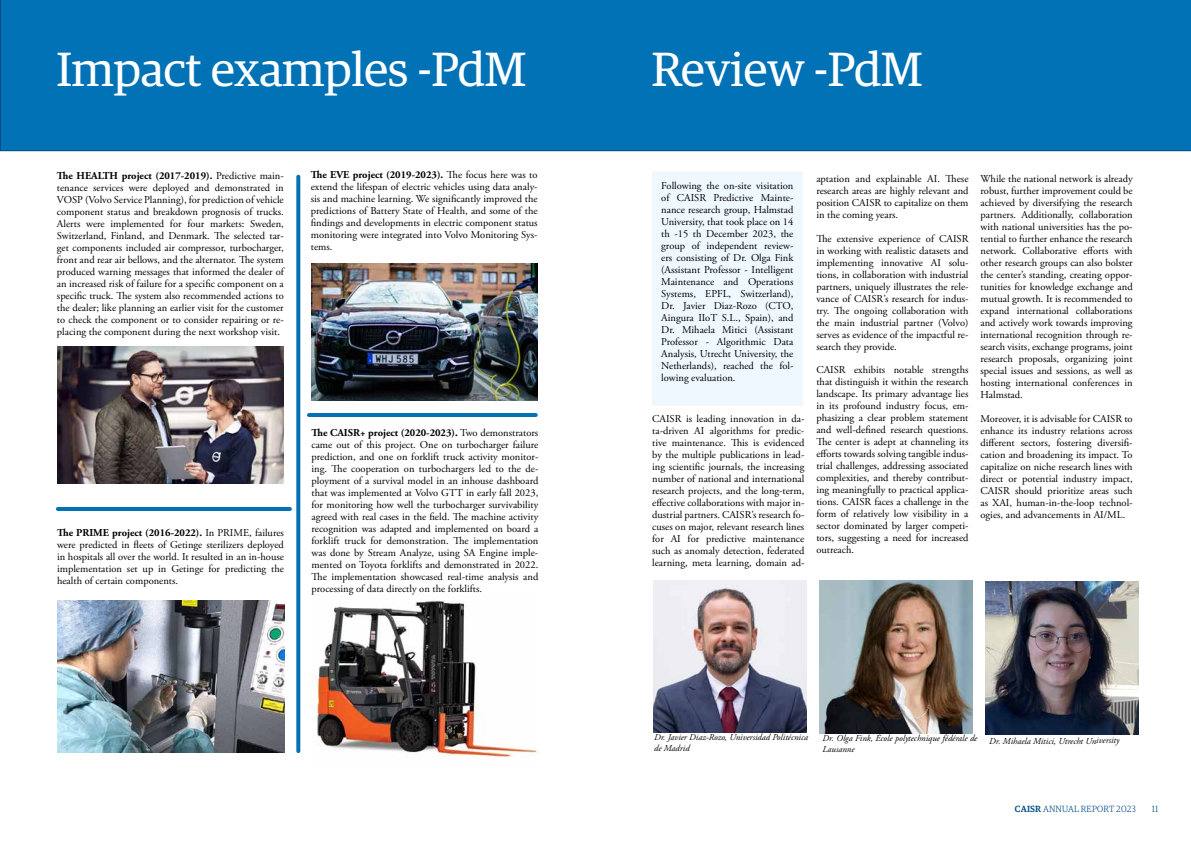
<style>
.page{position:relative;width:1191px;height:842px;background:#fff}
.page>*{position:absolute;margin:0;border:0;box-sizing:border-box;transform-origin:0 0}
.t1{font:48px "Guardian Egyp";color:#fff}
.t2{font:10.5px/12px "Adobe Garamond Pro";color:#000;text-align:justify}
.t3{font:italic 9px/10.8px "Adobe Garamond Pro";color:#000}
.t4{font:300 9px "Guardian Egyp";letter-spacing:.02em;color:#004b88}
.s1{font-weight:700}
.s2{font-weight:500}
</style>
<div class="page">
<img style="left:985px;top:581px;width:154px;height:153px">
<img style="left:653px;top:581px;width:153px;height:151px">
<img style="left:819px;top:580px;width:154px;height:153px">
<div style="left:652px;top:172px;width:150px;height:233px;background:#f0f8ff"></div>
<div style="left:652px;top:171px;width:151px;height:235px;border:1px solid #f0f8ff"></div>
<img style="left:57px;top:346px;width:227px;height:137px">
<img style="left:58px;top:601px;width:227px;height:152px">
<hr style="left:58px;top:507px;width:232px;height:4px;background:#0072b5">
<hr style="left:309px;top:413px;width:227px;height:4px;background:#0072b5">
<svg style="left:296px;top:177px;width:4px;height:574px;background:#157dbb"></svg>
<div style="left:0;top:0;width:1191px;height:151px;background:#0072b5"></div>
<img style="left:311px;top:264px;width:227px;height:137px">
<img style="left:311px;top:600px;width:227px;height:157px">
<h1 class="t1" style="left:57px;top:36px;width:471px">Impact examples -PdM</h1>
<p class="t2" style="left:57px;top:170px;width:228px"><span class="s1">The HEALTH project (2017-2019).</span> Predictive main&shy;tenance services were deployed and demonstrated in VOSP (Volvo Service Planning), for prediction of vehicle component status and breakdown prognosis of trucks.<br>Alerts were implemented for four markets: Sweden, Switzerland, Finland, and Denmark. The selected tar&shy;get components included air compressor, turbocharger, front and rear air bellows, and the alternator. The system produced warning messages that informed the dealer of an increased risk of failure for a specific component on a specific truck. The system also recommended actions to the dealer; like planning an earlier visit for the customer to check the component or to consider repairing or re&shy;placing the component during the next workshop visit.</p>
<p class="t2" style="left:311px;top:169px;width:228px"><span class="s1">The EVE project (2019-2023).</span> The focus here was to extend the lifespan of electric vehicles using data analy&shy;sis and machine learning. We significantly improved the predictions of Battery State of Health, and some of the findings and developments in electric component status monitoring were integrated into Volvo Monitoring Sys&shy;tems.</p>
<p class="t2" style="left:57px;top:527px;width:228px"><span class="s1">The PRIME project (2016-2022).</span> In PRIME, failures were predicted in fleets of Getinge sterilizers deployed in hospitals all over the world. It resulted in an in-house implementation set up in Getinge for predicting the health of certain components.</p>
<p class="t2" style="left:311px;top:427px;width:228px"><span class="s1">The CAISR+ project (2020-2023).</span> Two demonstrators came out of this project. One on turbocharger failure prediction, and one on forklift truck activity monitor&shy;ing. The cooperation on turbochargers led to the de&shy;ployment of a survival model in an inhouse dashboard that was implemented at Volvo GTT in early fall 2023, for monitoring how well the turbocharger survivability agreed with real cases in the field. The machine activity recognition was adapted and implemented on board a forklift truck for demonstration. The implementation was done by Stream Analyze, using SA Engine imple&shy;mented on Toyota forklifts and demonstrated in 2022.<br>The implementation showcased real-time analysis and processing of data directly on the forklifts.</p>
<h1 class="t1" style="left:652px;top:36px;width:272px">Review -PdM</h1>
<p class="t2" style="left:661px;top:180px;width:134px">Following the on-site visitation of CAISR Predictive Mainte&shy;nance research group, Halmstad University, that took place on 14 th -15 th December 2023, the group of independent review&shy;ers consisting of Dr. Olga Fink (Assistant Professor - Intelligent Maintenance and Operations Systems, EPFL, Switzerland), Dr. Javier Diaz-Rozo (CTO, Aingura IIoT S.L., Spain), and Dr. Mihaela Mitici (Assistant Professor - Algorithmic Data Analysis, Utrecht University, the Netherlands), reached the fol&shy;lowing evaluation.</p>
<p class="t2" style="left:652px;top:413px;width:154px">CAISR is leading innovation in da&shy;ta-driven AI algorithms for predic&shy;tive maintenance. This is evidenced by the multiple publications in lead&shy;ing scientific journals, the increasing number of national and international research projects, and the long-term, effective collaborations with major in&shy;dustrial partners. CAISR’s research fo&shy;cuses on major, relevant research lines for AI for predictive maintenance such as anomaly detection, federated learning, meta learning, domain ad-</p>
<p class="t2" style="left:816px;top:173px;width:154px">aptation and explainable AI. These research areas are highly relevant and position CAISR to capitalize on them in the coming years.</p>
<p class="t2" style="left:816px;top:233px;width:154px">The extensive experience of CAISR in working with realistic datasets and implementing innovative AI solu&shy;tions, in collaboration with industrial partners, uniquely illustrates the rele&shy;vance of CAISR’s research for indus&shy;try. The ongoing collaboration with the main industrial partner (Volvo) serves as evidence of the impactful re&shy;search they provide.</p>
<p class="t2" style="left:816px;top:364px;width:154px">CAISR exhibits notable strengths that distinguish it within the research landscape. Its primary advantage lies in its profound industry focus, em&shy;phasizing a clear problem statement and well-defined research questions.<br>The center is adept at channeling its efforts towards solving tangible indus&shy;trial challenges, addressing associated complexities, and thereby contribut&shy;ing meaningfully to practical applica&shy;tions. CAISR faces a challenge in the form of relatively low visibility in a sector dominated by larger competi&shy;tors, suggesting a need for increased outreach.</p>
<p class="t2" style="left:980px;top:173px;width:154px">While the national network is already robust, further improvement could be achieved by diversifying the research partners. Additionally, collaboration with national universities has the po&shy;tential to further enhance the research network. Collaborative efforts with other research groups can also bolster the center’s standing, creating oppor&shy;tunities for knowledge exchange and mutual growth. It is recommended to expand international collaborations and actively work towards improving international recognition through re&shy;search visits, exchange programs, joint research proposals, organizing joint special issues and sessions, as well as hosting international conferences in Halmstad.</p>
<p class="t2" style="left:980px;top:413px;width:154px">Moreover, it is advisable for CAISR to enhance its industry relations across different sectors, fostering diversifi&shy;cation and broadening its impact. To capitalize on niche research lines with direct or potential industry impact, CAISR should prioritize areas such as XAI, human-in-the-loop technol&shy;ogies, and advancements in AI/ML.</p>
<p class="t3" style="left:654px;top:732px;width:155px">Dr. Javier Diaz-Rozo, Universidad Politécnica de Madrid</p>
<p class="t3" style="left:822px;top:733px;width:156px">Dr. Olga Fink, École polytechnique fédérale de<br>Lausanne</p>
<p class="t3" style="left:989px;top:736px;width:132px">Dr. Mihaela Mitici, Utrecht University</p>
<p class="t4" style="left:1015px;top:802px;width:122px"><span class="s2">CAISR</span> ANNUAL REPORT 2023</p>
<p class="t4" style="left:1151px;top:802px;width:8px">11</p>
</div>
